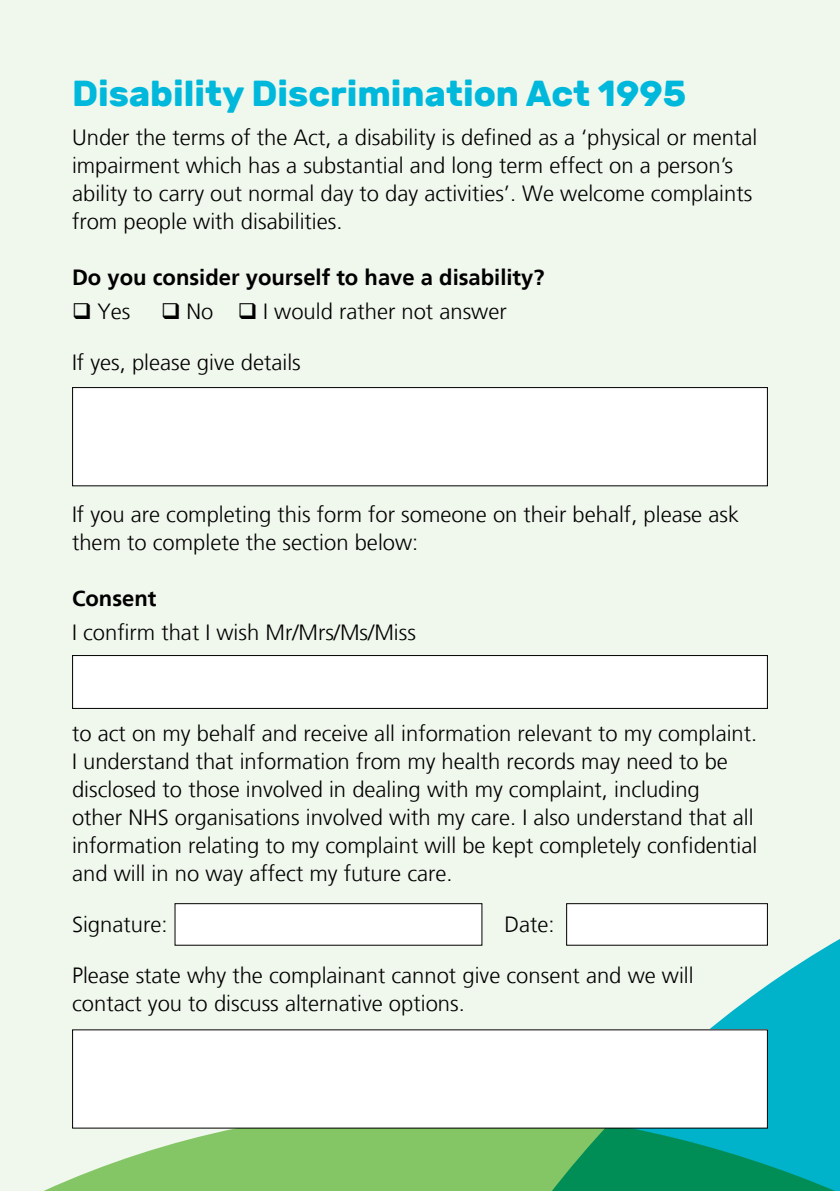
<style>
.page{position:relative;width:840px;height:1191px;background:#fff}
.page>*{position:absolute;margin:0;border:0;box-sizing:border-box;transform-origin:0 0}
.t1{font:700 36px "Rubik";color:#00b8db}
.t2{font:300 22px/28px "Frutiger LT";color:#000}
.t3{font:700 22px "Frutiger LT";color:#000}
</style>
<div class="page">
<div style="left:0;top:0;width:839px;height:1191px;background:#f0f7ec"></div>
<svg style="left:44px;top:1128px;width:273px;height:63px;fill:#84c665"></svg>
<svg style="left:317px;top:903px;width:522px;height:288px"></svg>
<div style="left:72px;top:387px;width:695px;height:99px;background:#fff"></div>
<div style="left:72px;top:387px;width:695px;height:99px;border:1px solid #000"></div>
<div style="left:72px;top:655px;width:695px;height:53px;background:#fff"></div>
<div style="left:72px;top:655px;width:695px;height:54px;border:1px solid #000"></div>
<div style="left:175px;top:903px;width:306px;height:42px;background:#fff"></div>
<div style="left:174px;top:903px;width:308px;height:42px;border:1px solid #000"></div>
<div style="left:566px;top:903px;width:201px;height:42px;background:#fff"></div>
<div style="left:566px;top:903px;width:201px;height:42px;border:1px solid #000"></div>
<div style="left:72px;top:1029px;width:695px;height:99px;background:#fff"></div>
<h1 class="t1" style="left:72px;top:72px;width:615px">Disability Discrimination Act 1995</h1>
<p class="t2" style="left:72px;top:124px;width:686px">Under the terms of the Act, a disability is defined as a ‘physical or mental impairment which has a substantial and long term effect on a person’s ability to carry out normal day to day activities’. We welcome complaints from people with disabilities.</p>
<p class="t3" style="left:72px;top:265px;width:473px">Do you consider yourself to have a disability?</p>
<p class="t2" style="left:72px;top:298px;width:60px">❑ Yes</p>
<p class="t2" style="left:161px;top:298px;width:347px">❑ No ❑ I would rather not answer</p>
<p class="t2" style="left:72px;top:348px;width:230px">If yes, please give details</p>
<p class="t2" style="left:72px;top:500px;width:668px">If you are completing this form for someone on their behalf, please ask them to complete the section below:</p>
<p class="t3" style="left:72px;top:586px;width:86px">Consent</p>
<p class="t2" style="left:72px;top:618px;width:345px">I confirm that I wish Mr/Mrs/Ms/Miss</p>
<p class="t2" style="left:72px;top:720px;width:686px">to act on my behalf and receive all information relevant to my complaint.<br>I understand that information from my health records may need to be disclosed to those involved in dealing with my complaint, including<br>other NHS organisations involved with my care. I also understand that all information relating to my complaint will be kept completely confidential and will in no way affect my future care.</p>
<p class="t2" style="left:72px;top:911px;width:97px">Signature:</p>
<p class="t2" style="left:504px;top:911px;width:52px">Date:</p>
<p class="t2" style="left:72px;top:961px;width:622px">Please state why the complainant cannot give consent and we will contact you to discuss alternative options.</p>
</div>
